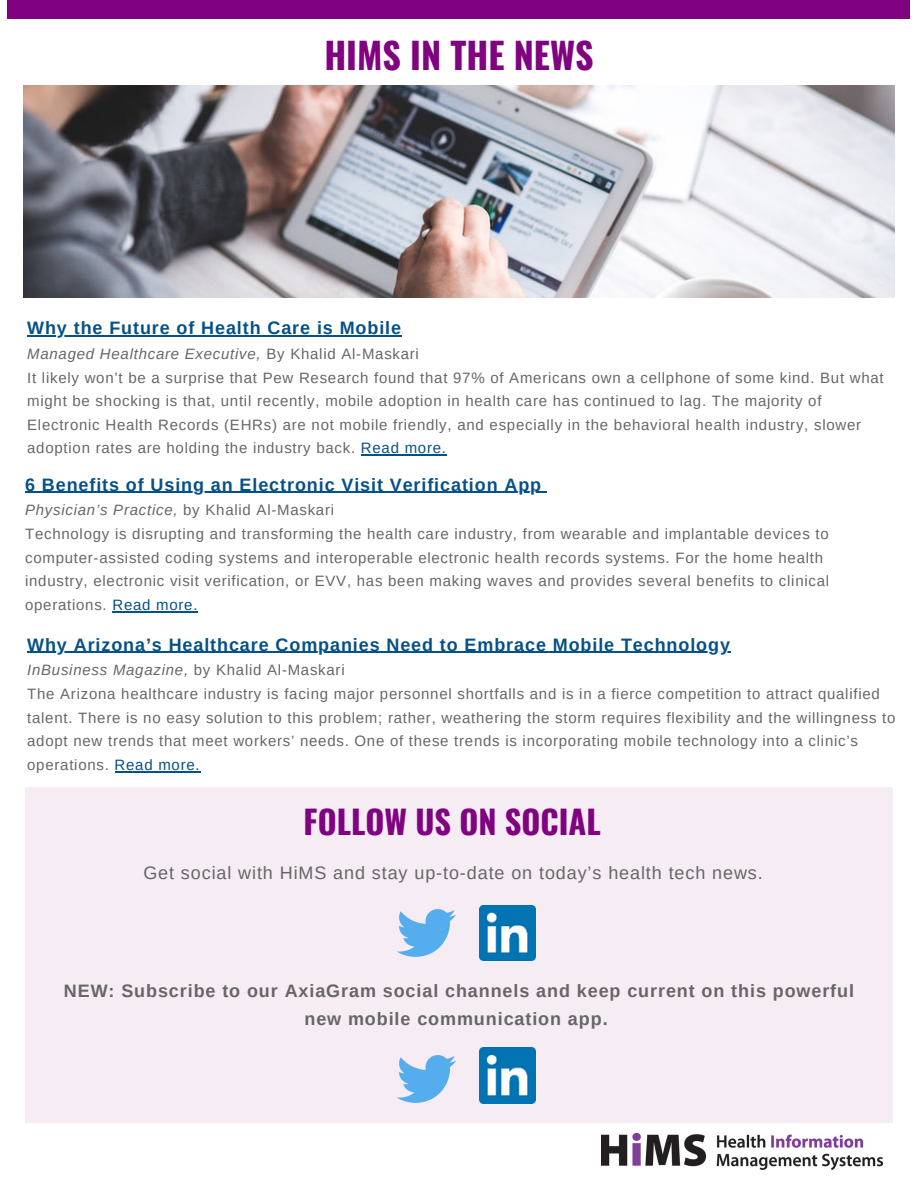
<style>
.page{position:relative;width:918px;height:1188px;background:#fff}
.page>*{position:absolute;margin:0;border:0;box-sizing:border-box;transform-origin:0 0}
.t1{font:700 36px "Oswald";color:#800280}
.t2{font:700 32.4px "Oswald";color:#800280}
.t3{font:700 18px "Arimo";letter-spacing:.05em;color:#055087}
.t4{font:700 18px/28.2px "Arimo";letter-spacing:.05em;color:#666;text-align:center}
.t5{font:18px "Arimo";letter-spacing:.05em;color:#666}
.t6{font:15px/23.7px "Arimo";letter-spacing:.05em;color:#666}
.t7{font:italic 15px "Arimo";letter-spacing:.05em;color:#666}
.s1{font-style:normal}
.s2{color:#055087}
</style>
<div class="page">
<div style="left:8px;top:0;width:902px;height:19px;background:#800280"></div>
<img style="left:602px;top:1133px;width:281px;height:36px">
<div style="left:25px;top:787px;width:867px;height:336px;background:#f5ecf4"></div>
<img style="left:396px;top:909px;width:60px;height:48px">
<img style="left:480px;top:906px;width:55px;height:55px">
<img style="left:396px;top:1055px;width:60px;height:48px">
<img style="left:480px;top:1048px;width:55px;height:55px">
<hr style="left:25px;top:492px;width:522px;height:1px;background:#055087">
<hr style="left:112px;top:611px;width:86px;height:1px;background:#055087">
<hr style="left:27px;top:335px;width:375px;height:1px;background:#055087">
<hr style="left:361px;top:455px;width:86px;height:1px;background:#055087">
<img style="left:24px;top:85px;width:870px;height:213px">
<hr style="left:27px;top:652px;width:704px;height:1px;background:#055087">
<hr style="left:115px;top:771px;width:85px;height:1px;background:#055087">
<p class="t1" style="left:324px;top:27px;width:271px">HIMS IN THE NEWS</p>
<p class="t3" style="left:27px;top:318px;width:375px">Why the Future of Health Care is Mobile</p>
<p class="t7" style="left:27px;top:345px;width:393px">Managed Healthcare Executive, <span class="s1">By Khalid Al-Maskari</span></p>
<p class="t6" style="left:27px;top:365px;width:858px">It likely won’t be a surprise that Pew Research found that 97% of Americans own a cellphone of some kind. But what might be shocking is that, until recently, mobile adoption in health care has continued to lag. The majority of Electronic Health Records (EHRs) are not mobile friendly, and especially in the behavioral health industry, slower adoption rates are holding the industry back. <span class="s2">Read more.</span></p>
<p class="t3" style="left:25px;top:474px;width:518px">6 Benefits of Using an Electronic Visit Verification App</p>
<p class="t7" style="left:25px;top:502px;width:311px">Physician’s Practice, <span class="s1">by Khalid Al-Maskari</span></p>
<p class="t6" style="left:25px;top:522px;width:806px">Technology is disrupting and transforming the health care industry, from wearable and implantable devices to computer-assisted coding systems and interoperable electronic health records systems. For the home health industry, electronic visit verification, or EVV, has been making waves and provides several benefits to clinical operations. <span class="s2">Read more.</span></p>
<p class="t3" style="left:27px;top:634px;width:704px">Why Arizona’s Healthcare Companies Need to Embrace Mobile Technology</p>
<p class="t7" style="left:27px;top:662px;width:319px">InBusiness Magazine, <span class="s1">by Khalid Al-Maskari</span></p>
<p class="t6" style="left:27px;top:682px;width:870px">The Arizona healthcare industry is facing major personnel shortfalls and is in a fierce competition to attract qualified talent. There is no easy solution to this problem; rather, weathering the storm requires flexibility and the willingness to adopt new trends that meet workers’ needs. One of these trends is incorporating mobile technology into a clinic’s operations. <span class="s2">Read more.</span></p>
<p class="t2" style="left:304px;top:796px;width:299px">FOLLOW US ON SOCIAL</p>
<p class="t5" style="left:143px;top:863px;width:621px">Get social with HiMS and stay up-to-date on today’s health tech news.</p>
<p class="t4" style="left:64px;top:977px;width:792px">NEW: Subscribe to our AxiaGram social channels and keep current on this powerful new mobile communication app.</p>
</div>
